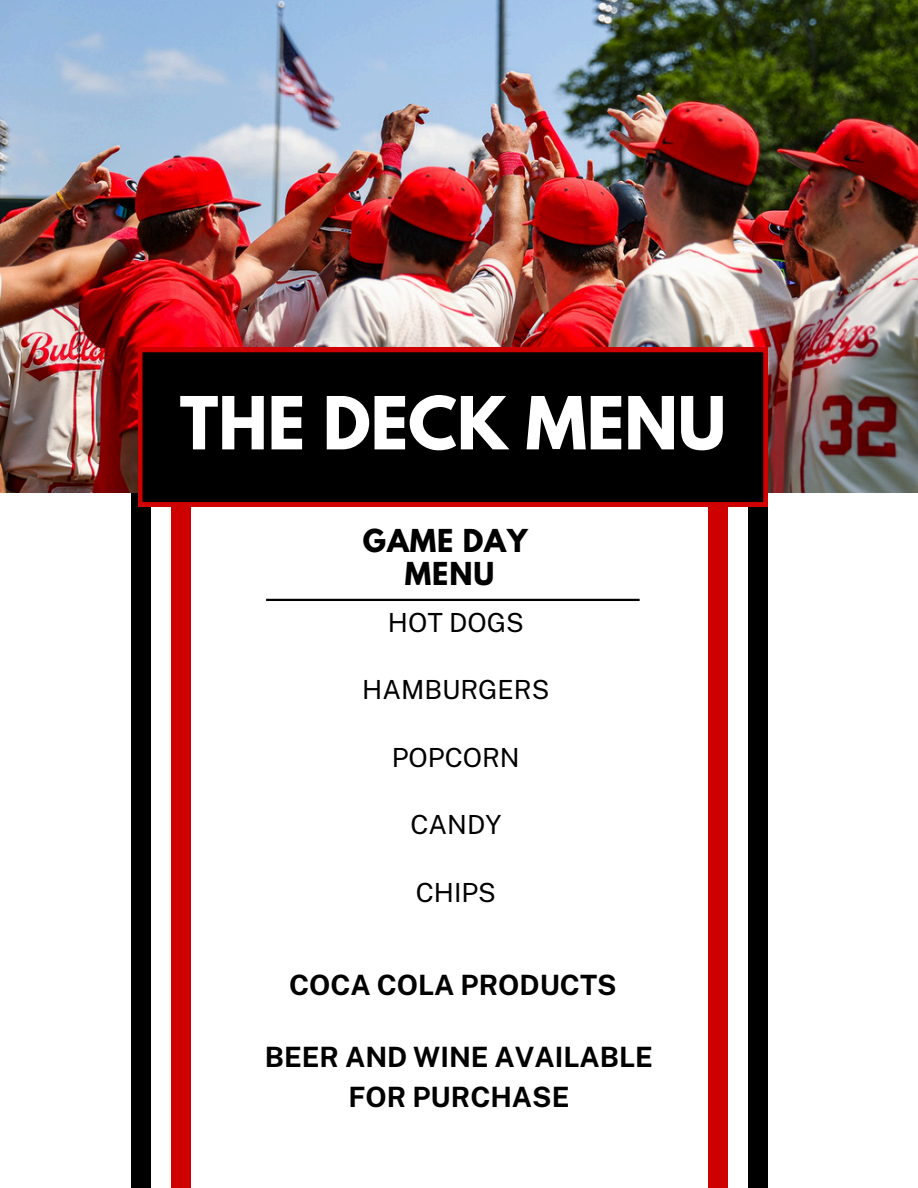
<style>
.page{position:relative;width:918px;height:1188px;background:#fff}
.page>*{position:absolute;margin:0;border:0;box-sizing:border-box;transform-origin:0 0}
.t1{font:700 64.8px "League Spartan";color:#fff}
.t2{font:700 28.05px/40.5px "Public Sans";color:#000;text-align:center}
.t3{font:700 28.05px/32.7px "League Spartan";letter-spacing:.03em;color:#000;text-align:center}
.t4{font:26.4px "Public Sans";color:#000}
</style>
<div class="page">
<div style="left:171px;top:492px;width:20px;height:622px;background:#ce0000"></div>
<div style="left:131px;top:492px;width:20px;height:622px;background:#000"></div>
<hr style="left:266px;top:599px;width:374px;height:2px;background:#000">
<img style="left:0;top:0;width:918px;height:492px">
<div style="left:708px;top:492px;width:20px;height:622px;background:#ce0000"></div>
<div style="left:748px;top:492px;width:20px;height:622px;background:#000"></div>
<div style="left:138px;top:348px;width:630px;height:158px;background:#000"></div>
<div style="left:171px;top:1114px;width:20px;height:74px;background:#ce0000"></div>
<div style="left:131px;top:1114px;width:20px;height:74px;background:#000"></div>
<div style="left:708px;top:1114px;width:20px;height:74px;background:#ce0000"></div>
<div style="left:748px;top:1114px;width:20px;height:74px;background:#000"></div>
<p class="t1" style="left:180px;top:391px;width:548px">THE DECK MENU</p>
<h2 class="t3" style="left:363px;top:528px;width:166px">GAME DAY<br>MENU</h2>
<p class="t4" style="left:388px;top:607px;width:137px">HOT DOGS</p>
<p class="t4" style="left:362px;top:674px;width:189px">HAMBURGERS</p>
<p class="t4" style="left:392px;top:742px;width:129px">POPCORN</p>
<p class="t4" style="left:410px;top:809px;width:92px">CANDY</p>
<p class="t4" style="left:416px;top:877px;width:82px">CHIPS</p>
<h1 class="t2" style="left:289px;top:964px;width:329px">COCA COLA PRODUCTS</h1>
<h3 class="t2" style="left:265px;top:1036px;width:390px">BEER AND WINE AVAILABLE<br>FOR PURCHASE</h3>
</div>
